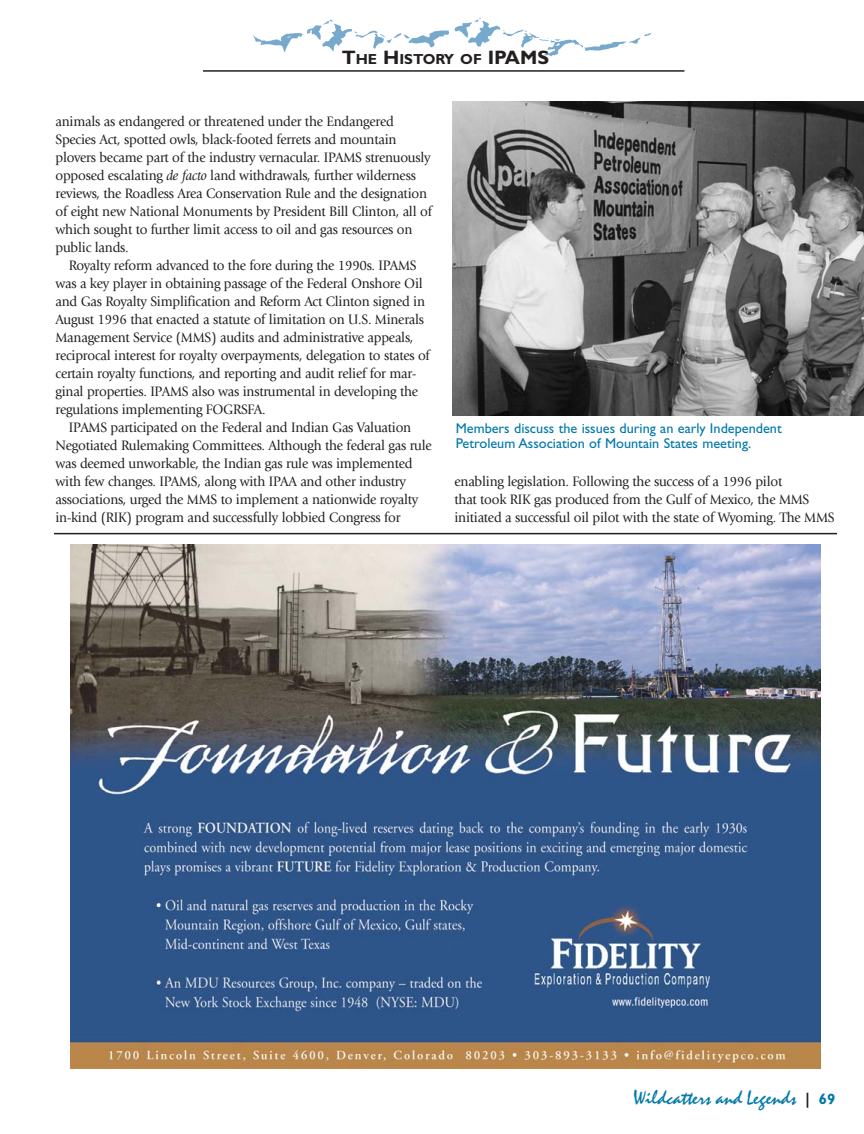
<style>
.page{position:relative;width:864px;height:1134px;background:#fff}
.page>*{position:absolute;margin:0;border:0;box-sizing:border-box;transform-origin:0 0}
.t1{font:19.5px "Mistral";color:#0078aa}
.t2{font:700 14.7px "Gill Sans";color:#231f1f}
.t3{font:14.25px/18px "Giovanni";letter-spacing:-.015em;color:#231f1f;scale:.95 1}
.t4{font:14.25px/15px "Gill Sans";color:#0078aa}
.s1{font-size:19.5px}
.s2{font-style:italic}
.s3{font-family:"Gill Sans";font-weight:700;font-size:15px;color:#231f1f}
.s4{font-family:"Gill Sans";font-weight:700;font-size:15px}
</style>
<div class="page">
<img style="left:253px;top:18px;width:398px;height:39px">
<hr style="left:203px;top:70px;width:481px;height:2px;background:#231f1f">
<img style="left:452px;top:101px;width:412px;height:315px">
<hr style="left:54px;top:533px;width:783px;height:1px;background:#231f1f">
<img style="left:71px;top:544px;width:750px;height:524px">
<p class="t2" style="left:342px;top:54px;width:209px"><span class="s1">T</span>HE <span class="s1">H</span>ISTORY OF <span class="s1">IPAMS</span></p>
<p class="t3" style="left:56px;top:114px;width:398px">animals as endangered or threatened under the Endangered Species Act, spotted owls, black-footed ferrets and mountain plovers became part of the industry vernacular. IPAMS strenuously opposed escalating <span class="s2">de facto</span> land withdrawals, further wilderness reviews, the Roadless Area Conservation Rule and the designation of eight new National Monuments by President Bill Clinton, all of which sought to further limit access to oil and gas resources on public lands.</p>
<p class="t3" style="left:56px;top:258px;width:396px;text-indent:13px">Royalty reform advanced to the fore during the 1990s. IPAMS was a key player in obtaining passage of the Federal Onshore Oil and Gas Royalty Simplification and Reform Act Clinton signed in August 1996 that enacted a statute of limitation on U.S. Minerals Management Service (MMS) audits and administrative appeals, reciprocal interest for royalty overpayments, delegation to states of certain royalty functions, and reporting and audit relief for mar&shy;ginal properties. IPAMS also was instrumental in developing the regulations implementing FOGRSFA.</p>
<p class="t3" style="left:56px;top:420px;width:398px;text-indent:13px">IPAMS participated on the Federal and Indian Gas Valuation Negotiated Rulemaking Committees. Although the federal gas rule was deemed unworkable, the Indian gas rule was implemented with few changes. IPAMS, along with IPAA and other industry associations, urged the MMS to implement a nationwide royalty in-kind (RIK) program and successfully lobbied Congress for</p>
<p class="t4" style="left:456px;top:422px;width:328px">Members discuss the issues during an early Independent<br>Petroleum Association of Mountain States meeting.</p>
<p class="t3" style="left:455px;top:474px;width:402px">enabling legislation. Following the success of a 1996 pilot<br>that took RIK gas produced from the Gulf of Mexico, the MMS initiated a successful oil pilot with the state of Wyoming. The MMS</p>
<h1 class="t1" style="left:633px;top:1090px;width:204px">Wildcatters and Legends <span class="s3">|</span> <span class="s4">69</span></h1>
</div>
